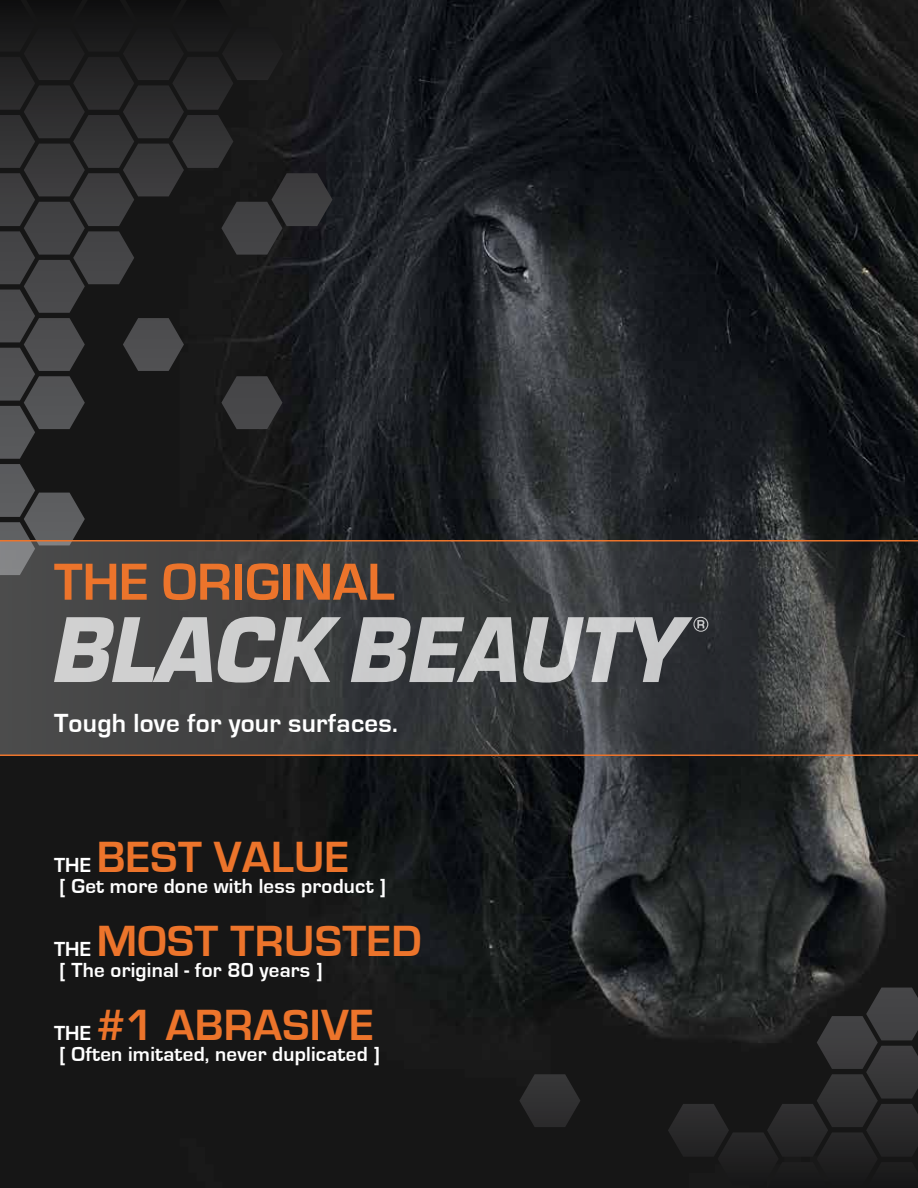
<style>
.page{position:relative;width:918px;height:1188px;background:#fff}
.page>*{position:absolute;margin:0;border:0;box-sizing:border-box;transform-origin:0 0}
.t1{font:700 54px "Eurostile";color:#ec742b}
.t2{font:700 45px "Eurostile";letter-spacing:.01em;color:#ec742b}
.t3{font:700 27px "Eurostile";letter-spacing:.01em;color:#fff}
.t4{font:700 21px "Eurostile";letter-spacing:.01em;color:#fff}
.s1{font-size:21px;color:#fff}
</style>
<div class="page">
<img style="left:0;top:0;width:918px;height:1188px">
<svg style="left:0;top:540px;width:918px;height:216px;background:#3b3b3b"></svg>
<svg style="left:54px;top:617px;width:287px;height:66px;background:#919292"></svg>
<svg style="left:351px;top:617px;width:165px;height:65px;background:#969899"></svg>
<svg style="left:522px;top:617px;width:186px;height:66px;background:#787a7c"></svg>
<svg style="left:519px;top:1074px;width:61px;height:53px;background:#2a2a2a"></svg>
<svg style="left:668px;top:988px;width:250px;height:200px;background:#222323"></svg>
<svg style="left:0;top:0;width:333px;height:575px;background:#272728"></svg>
<h1 class="t1" style="left:54px;top:553px;width:342px">THE ORIGINAL</h1>
<p class="t3" style="left:54px;top:708px;width:345px">Tough love for your surfaces.</p>
<h2 class="t2" style="left:54px;top:833px;width:297px"><span class="s1">THE</span> BEST VALUE</h2>
<p class="t4" style="left:59px;top:875px;width:328px">[ Get more done with less product ]</p>
<h2 class="t2" style="left:54px;top:917px;width:369px"><span class="s1">THE</span> MOST TRUSTED</h2>
<p class="t4" style="left:59px;top:959px;width:265px">[ The original - for 80 years ]</p>
<h2 class="t2" style="left:54px;top:1001px;width:321px"><span class="s1">THE</span> #1 ABRASIVE</h2>
<p class="t4" style="left:59px;top:1043px;width:322px">[ Often imitated, never duplicated ]</p>
</div>
